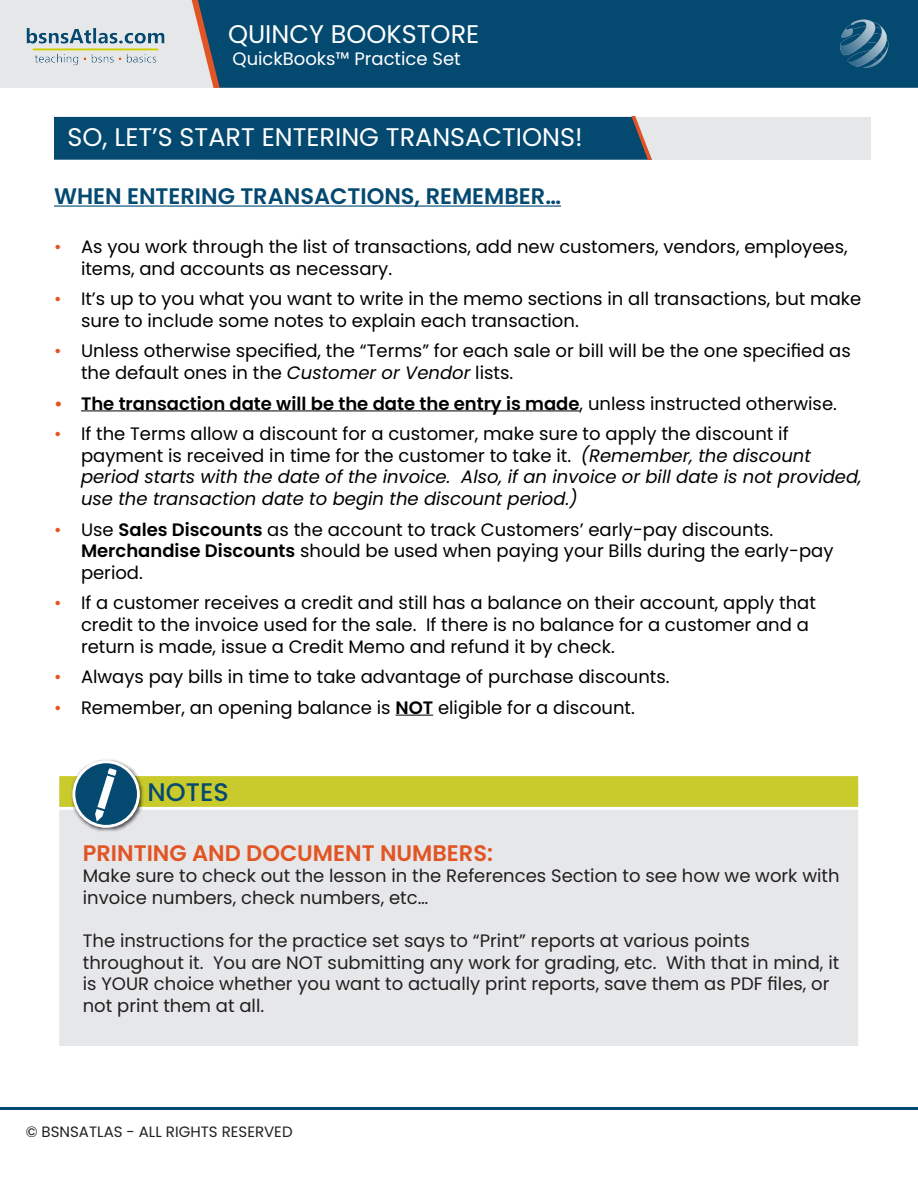
<style>
.page{position:relative;width:918px;height:1188px;background:#fff}
.page>*{position:absolute;margin:0;border:0;box-sizing:border-box;transform-origin:0 0}
.t1{font:25.5px "Poppins";color:#fff}
.t2{font:500 25.35px "Poppins";color:#044970}
.t3{font:600 22.5px "Poppins";color:#034971}
.t4{font:600 22.5px "Poppins";color:#e15525}
.t5{font:18px/21.6px "Poppins";color:#000}
.t6{font:18px/21.6px "Poppins";color:#231f20}
.t7{font:italic 18px/21.6px "Poppins";color:#000}
.t8{font:600 18px "Poppins";color:#000}
.t9{font:18px "Poppins";color:#fff}
.t10{font:15px "Poppins";color:#231f20}
.s1{color:#e15525}
.s2{font-style:italic}
.s3{font-weight:400}
.s4{font-style:normal;color:#e15525}
.s5{font-style:normal}
.s6{font-weight:600}
</style>
<div class="page">
<div style="left:0;top:0;width:594px;height:88px;background:#e6e7e9"></div>
<div style="left:223px;top:0;width:695px;height:88px;background:#044970"></div>
<svg style="left:191px;top:0;width:32px;height:88px"></svg>
<img style="left:26px;top:28px;width:139px;height:38px">
<hr style="left:0;top:1107px;width:918px;height:3px;background:#034971">
<img style="left:835px;top:16px;width:58px;height:54px">
<div style="left:258px;top:117px;width:613px;height:43px;background:#e6e7e9"></div>
<div style="left:54px;top:117px;width:598px;height:43px;background:#044970"></div>
<hr style="left:54px;top:205px;width:507px;height:2px;background:#034971">
<hr style="left:81px;top:410px;width:499px;height:1px;background:#000">
<hr style="left:396px;top:715px;width:37px;height:1px;background:#000">
<div style="left:59px;top:810px;width:799px;height:236px;background:#e6e7e9"></div>
<div style="left:58px;top:775px;width:802px;height:33px;background:#c9cb2c"></div>
<div style="left:56px;top:773px;width:805px;height:37px;border:3px solid #fff"></div>
<img style="left:69px;top:759px;width:78px;height:75px">
<div style="left:74px;top:762px;width:64px;height:64px;background:#044970;border-radius:50%"></div>
<div style="left:72px;top:760px;width:68px;height:68px;border:3px solid #fff;border-radius:50%"></div>
<svg style="left:95px;top:768px;width:22px;height:54px"></svg>
<h1 class="t1" style="left:228px;top:20px;width:253px">QUINCY BOOKSTORE</h1>
<p class="t9" style="left:232px;top:48px;width:230px">QuickBooks™ Practice Set</p>
<h1 class="t1" style="left:68px;top:123px;width:517px">SO, LET’S START ENTERING TRANSACTIONS!</h1>
<p class="t3" style="left:54px;top:183px;width:509px">WHEN ENTERING TRANSACTIONS, REMEMBER…</p>
<p class="t5" style="left:81px;top:236px;width:768px;text-indent:-27px"><span class="s1">•</span> As you work through the list of transactions, add new customers, vendors, employees, items, and accounts as necessary.</p>
<p class="t5" style="left:81px;top:288px;width:782px;text-indent:-27px"><span class="s1">•</span> It’s up to you what you want to write in the memo sections in all transactions, but make sure to include some notes to explain each transaction.</p>
<p class="t5" style="left:81px;top:340px;width:771px;text-indent:-27px"><span class="s1">•</span> Unless otherwise specified, the “Terms” for each sale or bill will be the one specified as the default ones in the <span class="s2">Customer or Vendor</span> lists.</p>
<p class="t8" style="left:54px;top:393px;width:784px"><span class="s1">•</span> The transaction date will be the date the entry is made<span class="s3">, unless instructed otherwise.</span></p>
<p class="t7" style="left:81px;top:423px;width:782px;text-indent:-27px"><span class="s4">•</span> <span class="s5">If the Terms allow a discount for a customer, make sure to apply the discount if payment is received in time for the customer to take it.</span> (Remember, the discount period starts with the date of the invoice. Also, if an invoice or bill date is not provided, use the transaction date to begin the discount period.)</p>
<p class="t5" style="left:81px;top:519px;width:754px;text-indent:-27px"><span class="s1">•</span> Use <span class="s6">Sales Discounts</span> as the account to track Customers’ early-pay discounts.<br><span class="s6">Merchandise Discounts</span> should be used when paying your Bills during the early-pay period.</p>
<p class="t5" style="left:81px;top:592px;width:736px;text-indent:-27px"><span class="s1">•</span> If a customer receives a credit and still has a balance on their account, apply that credit to the invoice used for the sale. If there is no balance for a customer and a return is made, issue a Credit Memo and refund it by check.</p>
<p class="t5" style="left:54px;top:666px;width:617px"><span class="s1">•</span> Always pay bills in time to take advantage of purchase discounts.</p>
<p class="t5" style="left:54px;top:697px;width:582px"><span class="s1">•</span> Remember, an opening balance is <span class="s6">NOT</span> eligible for a discount.</p>
<h2 class="t2" style="left:148px;top:777px;width:83px">NOTES</h2>
<p class="t4" style="left:83px;top:840px;width:412px">PRINTING AND DOCUMENT NUMBERS:</p>
<p class="t6" style="left:83px;top:865px;width:758px">Make sure to check out the lesson in the References Section to see how we work with invoice numbers, check numbers, etc…</p>
<p class="t6" style="left:83px;top:930px;width:758px">The instructions for the practice set says to “Print” reports at various points throughout it. You are NOT submitting any work for grading, etc. With that in mind, it is YOUR choice whether you want to actually print reports, save them as PDF files, or not print them at all.</p>
<p class="t10" style="left:26px;top:1123px;width:268px">© BSNSATLAS - ALL RIGHTS RESERVED</p>
</div>
